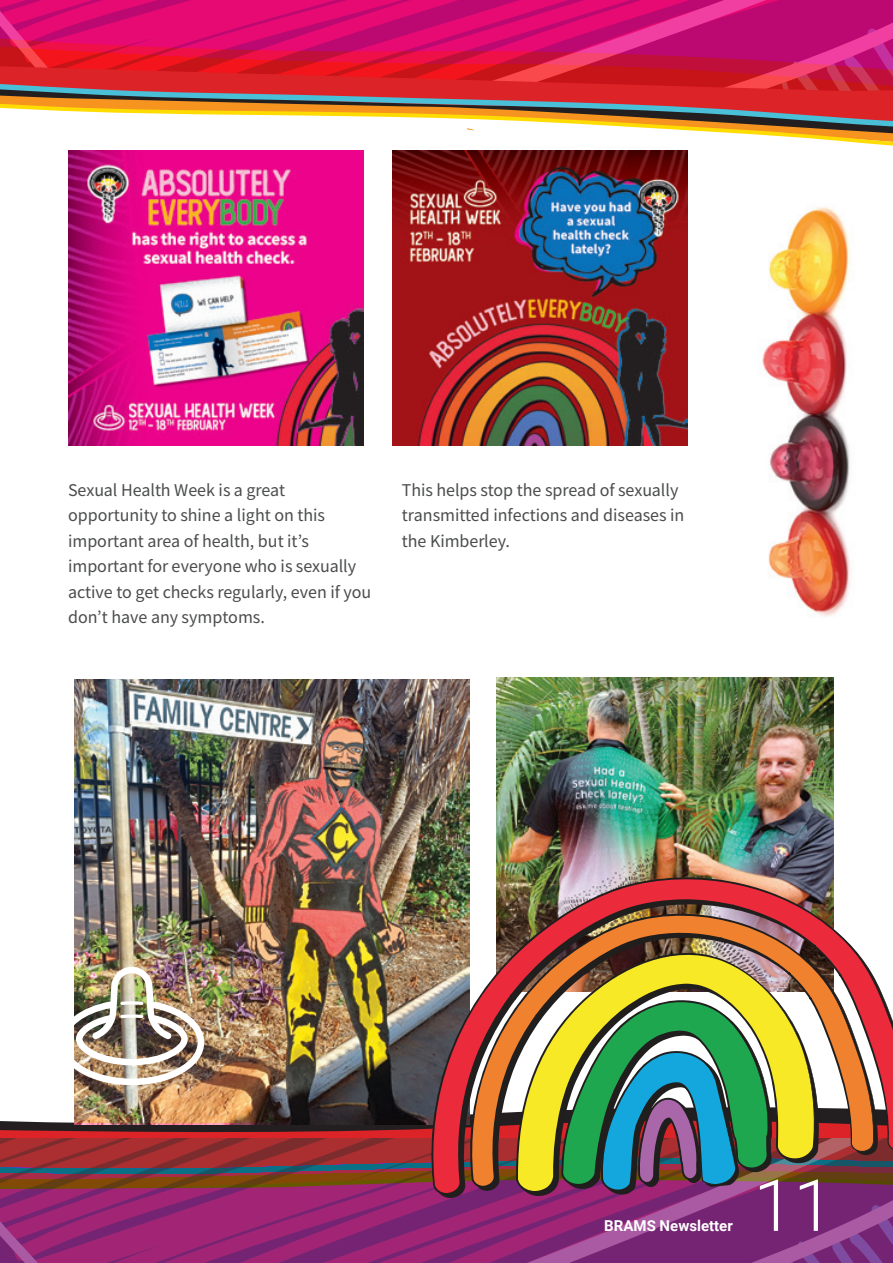
<style>
.page{position:relative;width:893px;height:1263px;background:#fff}
.page>*{position:absolute;margin:0;border:0;box-sizing:border-box;transform-origin:0 0}
.t1{font:300 72px "Roboto";color:#fff}
.Text{font:18px/25.5px "Source Sans Variable";color:#4b4c4d}
.Body_Text_2{font:700 15px "Roboto";color:#fff}
</style>
<div class="page">
<img style="left:762px;top:206px;width:89px;height:411px">
<img style="left:74px;top:680px;width:396px;height:287px">
<img style="left:497px;top:677px;width:336px;height:191px">
<img style="left:421px;top:868px;width:413px;height:99px">
<img style="left:463px;top:909px;width:405px;height:58px">
<img style="left:515px;top:944px;width:300px;height:23px">
<img style="left:0;top:967px;width:893px;height:296px">
<svg style="left:0;top:0;width:893px;height:22px;background:#d60c74"></svg>
<svg style="left:750px;top:134px;width:143px;height:12px"></svg>
<svg style="left:0;top:22px;width:893px;height:112px;background:#d0485e"></svg>
<img style="left:68px;top:150px;width:296px;height:296px">
<img style="left:392px;top:150px;width:296px;height:296px">
<p class="Text" style="left:68px;top:477px;width:305px">Sexual Health Week is a great opportunity to shine a light on this important area of health, but it’s important for everyone who is sexually active to get checks regularly, even if you don’t have any symptoms.</p>
<p class="Text" style="left:402px;top:477px;width:284px">This helps stop the spread of sexually transmitted infections and diseases in the Kimberley.</p>
<p class="Body_Text_2" style="left:604px;top:1215px;width:130px">BRAMS Newsletter</p>
<p class="t1" style="left:754px;top:1155px;width:81px">11</p>
</div>
